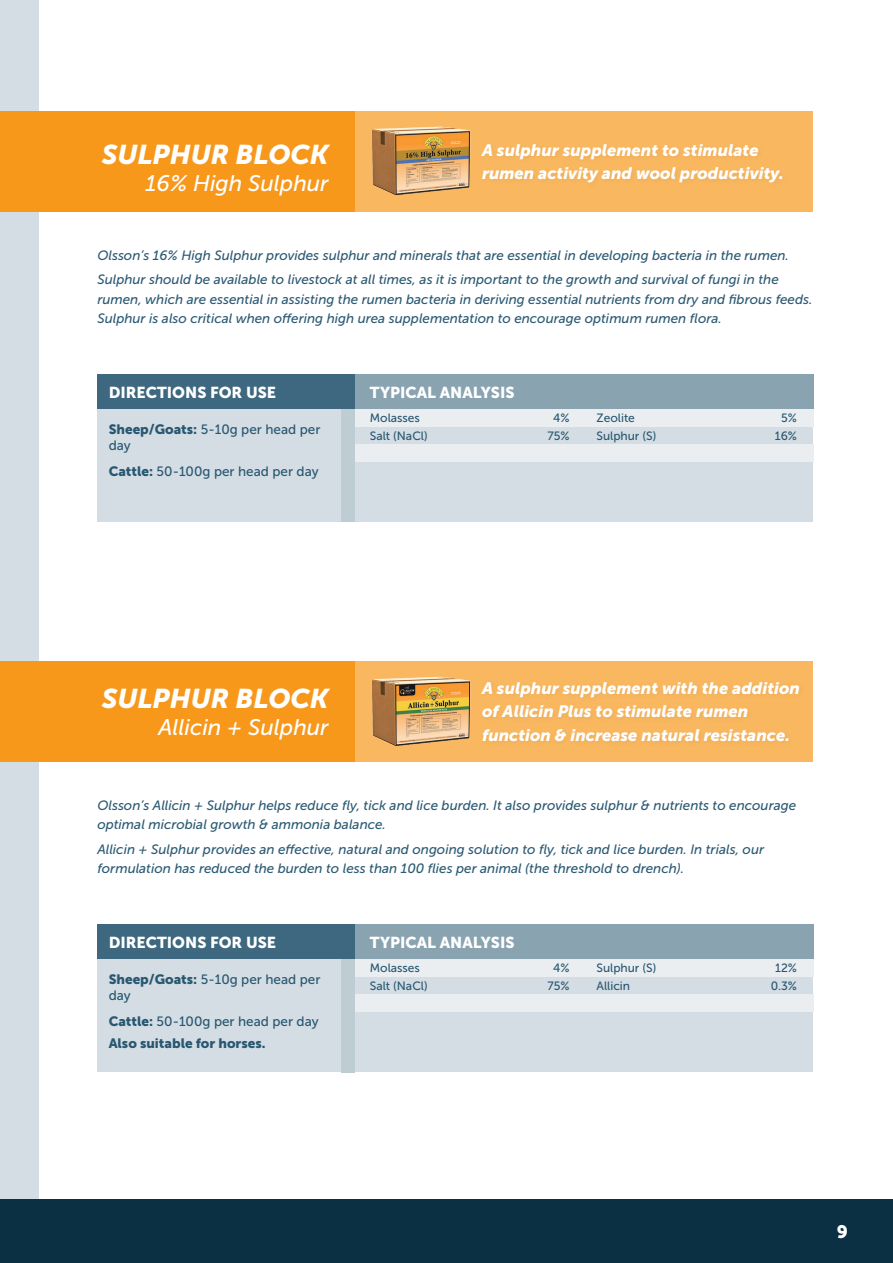
<style>
.page{position:relative;width:893px;height:1263px;background:#fff}
.page>*{position:absolute;margin:0;border:0;box-sizing:border-box;transform-origin:0 0}
.t1{font:italic 27px "Museo Sans 900";color:#fff}
.t2{font:italic 22.5px "Museo Sans 500";color:#fff}
.t3{font:18px "Museo Sans 900";color:#fff}
.t4{font:italic 16.5px/23.7px "Museo Sans 900";color:#fff}
.t5{font:15.75px "Museo Sans 900";color:#fff}
.t6{font:italic 13.5px/19.5px "Museo Sans 500";color:#2c5a74}
.t7{font:13.5px/16.2px "Museo Sans 500";color:#285771}
.t8{font:13.5px "Museo Sans 900";color:#285771}
.t9{font:12px/17.7px "Museo Sans 500";color:#285771;text-align:center}
.s1{font-family:"Museo Sans 900"}
</style>
<div class="page">
<div style="left:0;top:0;width:38px;height:661px;background:#d4dde3"></div>
<div style="left:0;top:661px;width:38px;height:549px;background:#d4dde3"></div>
<div style="left:0;top:111px;width:355px;height:101px;background:#f7981b"></div>
<div style="left:355px;top:111px;width:458px;height:101px;background:#f9b75f"></div>
<div style="left:97px;top:374px;width:716px;height:148px;background:#d4dde3"></div>
<div style="left:355px;top:374px;width:458px;height:35px;background:#89a3b1"></div>
<div style="left:355px;top:409px;width:458px;height:18px;background:#eaeef1"></div>
<div style="left:355px;top:444px;width:458px;height:18px;background:#eaeef1"></div>
<div style="left:341px;top:399px;width:14px;height:123px;background:#becdd4"></div>
<div style="left:97px;top:374px;width:258px;height:35px;background:#3d687f"></div>
<img style="left:371px;top:126px;width:100px;height:70px">
<div style="left:0;top:661px;width:355px;height:101px;background:#f7981b"></div>
<div style="left:355px;top:661px;width:458px;height:101px;background:#f9b75f"></div>
<div style="left:97px;top:924px;width:716px;height:148px;background:#d4dde3"></div>
<div style="left:355px;top:924px;width:458px;height:35px;background:#89a3b1"></div>
<div style="left:355px;top:959px;width:458px;height:18px;background:#eaeef1"></div>
<div style="left:355px;top:994px;width:458px;height:18px;background:#eaeef1"></div>
<div style="left:341px;top:949px;width:14px;height:123px;background:#becdd4"></div>
<div style="left:97px;top:924px;width:258px;height:35px;background:#3d687f"></div>
<img style="left:371px;top:676px;width:100px;height:71px">
<div style="left:0;top:1199px;width:893px;height:64px;background:#0b3043"></div>
<p class="t1" style="left:102px;top:139px;width:229px">SULPHUR BLOCK</p>
<p class="t2" style="left:146px;top:171px;width:185px">16% High Sulphur</p>
<p class="t4" style="left:482px;top:138px;width:303px">A sulphur supplement to stimulate rumen activity and wool productivity.</p>
<p class="t6" style="left:97px;top:245px;width:693px">Olsson’s 16% High Sulphur provides sulphur and minerals that are essential in developing bacteria in the rumen.</p>
<p class="t6" style="left:97px;top:270px;width:717px">Sulphur should be available to livestock at all times, as it is important to the growth and survival of fungi in the rumen, which are essential in assisting the rumen bacteria in deriving essential nutrients from dry and fibrous feeds.<br>Sulphur is also critical when offering high urea supplementation to encourage optimum rumen flora.</p>
<p class="t5" style="left:109px;top:383px;width:169px">DIRECTIONS FOR USE</p>
<p class="t7" style="left:109px;top:421px;width:213px"><span class="s1">Sheep/Goats:</span> 5-10g per head per day</p>
<p class="t7" style="left:109px;top:463px;width:212px"><span class="s1">Cattle:</span> 50-100g per head per day</p>
<p class="t5" style="left:370px;top:383px;width:146px">TYPICAL ANALYSIS</p>
<p class="t9" style="left:370px;top:409px;width:59px;text-align:left">Molasses<br>Salt (NaCl)</p>
<p class="t9" style="left:553px;top:409px;width:18px">4%</p>
<p class="t9" style="left:547px;top:427px;width:24px">75%</p>
<p class="t9" style="left:596px;top:409px;width:40px">Zeolite</p>
<p class="t9" style="left:596px;top:427px;width:61px">Sulphur (S)</p>
<p class="t9" style="left:775px;top:409px;width:24px">5%<br>16%</p>
<p class="t1" style="left:102px;top:683px;width:229px">SULPHUR BLOCK</p>
<p class="t2" style="left:159px;top:715px;width:172px">Allicin + Sulphur</p>
<p class="t4" style="left:482px;top:676px;width:320px">A sulphur supplement with the addition of Allicin Plus to stimulate rumen function &amp; increase natural resistance.</p>
<p class="t6" style="left:97px;top:795px;width:700px">Olsson’s Allicin + Sulphur helps reduce fly, tick and lice burden. It also provides sulphur &amp; nutrients to encourage optimal microbial growth &amp; ammonia balance.</p>
<p class="t6" style="left:97px;top:839px;width:668px">Allicin + Sulphur provides an effective, natural and ongoing solution to fly, tick and lice burden. In trials, our formulation has reduced the burden to less than 100 flies per animal (the threshold to drench).</p>
<p class="t5" style="left:109px;top:933px;width:169px">DIRECTIONS FOR USE</p>
<p class="t7" style="left:109px;top:971px;width:213px"><span class="s1">Sheep/Goats:</span> 5-10g per head per day</p>
<p class="t7" style="left:109px;top:1013px;width:212px"><span class="s1">Cattle:</span> 50-100g per head per day</p>
<p class="t8" style="left:109px;top:1036px;width:158px">Also suitable for horses.</p>
<p class="t5" style="left:370px;top:933px;width:146px">TYPICAL ANALYSIS</p>
<p class="t9" style="left:370px;top:959px;width:52px">Molasses</p>
<p class="t9" style="left:370px;top:977px;width:59px">Salt (NaCl)</p>
<p class="t9" style="left:553px;top:959px;width:18px">4%</p>
<p class="t9" style="left:547px;top:977px;width:24px">75%</p>
<p class="t9" style="left:596px;top:959px;width:61px">Sulphur (S)</p>
<p class="t9" style="left:596px;top:977px;width:35px">Allicin</p>
<p class="t9" style="left:775px;top:959px;width:23px">12%</p>
<p class="t9" style="left:771px;top:977px;width:28px">0.3%</p>
<h3 class="t3" style="left:837px;top:1221px;width:13px">9</h3>
</div>
